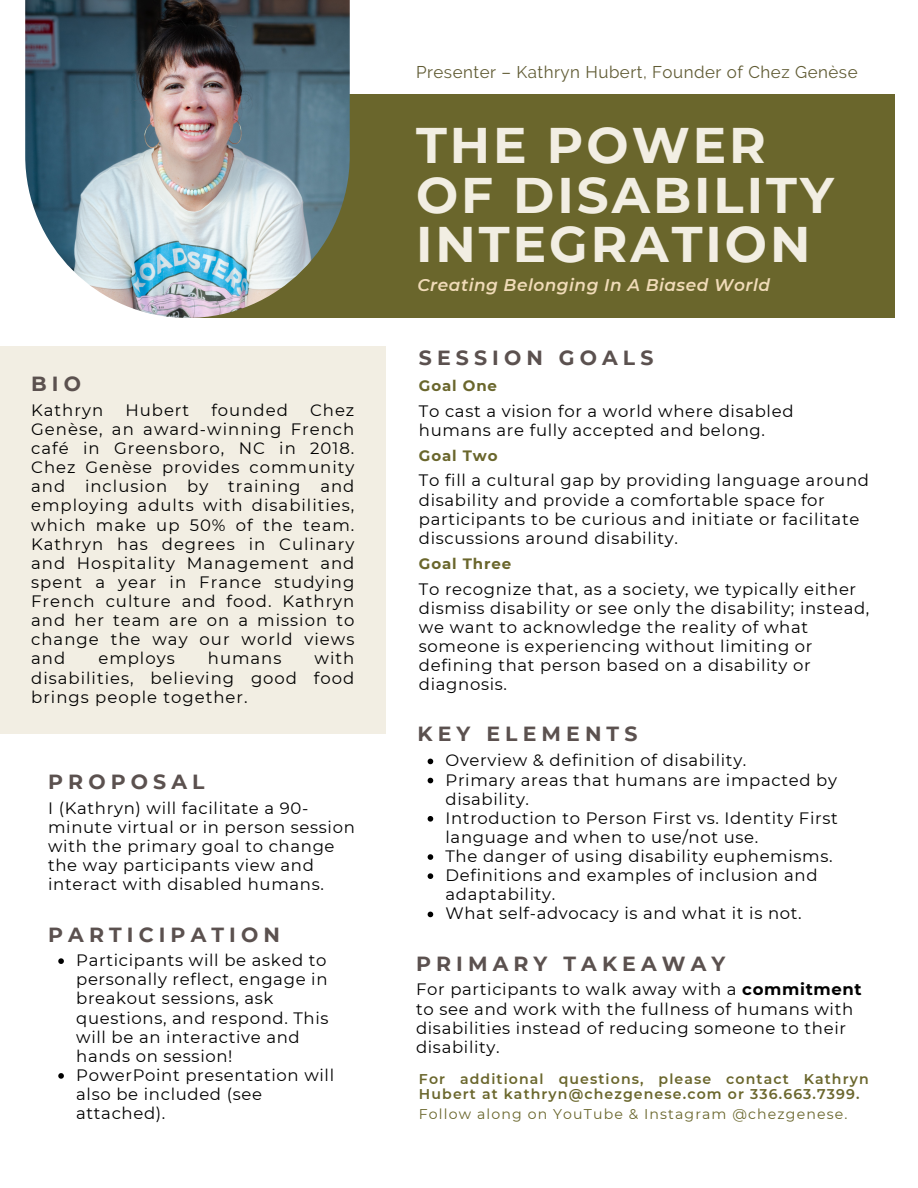
<style>
.page{position:relative;width:918px;height:1188px;background:#fff}
.page>*{position:absolute;margin:0;border:0;box-sizing:border-box;transform-origin:0 0}
.t1{font:700 49.95px/49.5px "Montserrat";letter-spacing:.06em;color:#f2eee3}
.t2{font:700 20.4px "Montserrat";letter-spacing:.25em;color:#5b514f}
.t3{font:16.95px "Raleway";letter-spacing:.03em;color:#615c35}
.t4{font:italic 600 16.95px "Montserrat";letter-spacing:.03em;color:#f0dbb8}
.t5{font:16.5px/19.2px "Montserrat";letter-spacing:.04em;color:#000}
.t6{font:16.5px "Montserrat";letter-spacing:.06em;color:#000}
.t7{font:700 15px "Montserrat";letter-spacing:.06em;color:#6a662c}
.t8{font:600 14.1px/15.8px "Montserrat";letter-spacing:.08em;color:#6a662c}
.t9{font:14.1px "Montserrat";letter-spacing:.08em;color:#6a662c}
.s1{font-weight:700}
</style>
<div class="page">
<div style="left:190px;top:95px;width:705px;height:223px;background:#6a662c"></div>
<img style="left:25px;top:0;width:325px;height:318px">
<div style="left:0;top:346px;width:386px;height:387px;background:#f2eee3"></div>
<svg style="left:58px;top:958px;width:6px;height:6px"></svg>
<svg style="left:58px;top:1073px;width:6px;height:6px"></svg>
<svg style="left:428px;top:759px;width:5px;height:5px"></svg>
<svg style="left:428px;top:778px;width:5px;height:5px"></svg>
<svg style="left:428px;top:816px;width:5px;height:6px"></svg>
<svg style="left:428px;top:854px;width:5px;height:6px"></svg>
<svg style="left:428px;top:873px;width:5px;height:6px"></svg>
<svg style="left:428px;top:912px;width:5px;height:5px"></svg>
<p class="t2" style="left:31px;top:371px;width:51px">BIO</p>
<p class="t6" style="left:31px;top:400px;width:73px">Kathryn</p>
<p class="t5" style="left:125px;top:400px;width:65px">Hubert</p>
<p class="t6" style="left:211px;top:400px;width:78px">founded</p>
<p class="t5" style="left:31px;top:400px;width:325px;text-align:justify;text-indent:279px">Chez Genèse, an award-winning French café in Greensboro, NC in 2018.<br>Chez Genèse provides community and inclusion by training and employing adults with disabilities, which make up 50% of the team.<br>Kathryn has degrees in Culinary and Hospitality Management and spent a year in France studying French culture and food. Kathryn and her team are on a mission to change the way our world views and</p>
<p class="t5" style="left:31px;top:649px;width:325px;text-align:justify;text-indent:283px">with disabilities, believing good food brings people together.</p>
<p class="t6" style="left:98px;top:648px;width:78px">employs</p>
<p class="t5" style="left:208px;top:649px;width:75px">humans</p>
<p class="t2" style="left:48px;top:769px;width:158px">PROPOSAL</p>
<p class="t5" style="left:48px;top:798px;width:308px">I (Kathryn) will facilitate a 90- minute virtual or in person session with the primary goal to change the way participants view and interact with disabled humans.</p>
<p class="t2" style="left:48px;top:922px;width:233px">PARTICIPATION</p>
<p class="t5" style="left:76px;top:951px;width:254px">Participants will be asked to personally reflect, engage in breakout sessions, ask questions, and respond. This will be an interactive and hands on session!</p>
<p class="t5" style="left:76px;top:1065px;width:259px">PowerPoint presentation will also be included (see attached).</p>
<p class="t3" style="left:416px;top:62px;width:443px">Presenter – Kathryn Hubert, Founder of Chez Genèse</p>
<p class="t1" style="left:416px;top:121px;width:351px">THE POWER</p>
<p class="t1" style="left:416px;top:170px;width:419px">OF DISABILITY<br>INTEGRATION</p>
<p class="t4" style="left:417px;top:275px;width:354px">Creating Belonging In A Biased World</p>
<p class="t2" style="left:419px;top:345px;width:236px">SESSION GOALS</p>
<p class="t7" style="left:419px;top:377px;width:80px">Goal One</p>
<p class="t5" style="left:419px;top:401px;width:376px">To cast a vision for a world where disabled humans are fully accepted and belong.</p>
<p class="t7" style="left:419px;top:447px;width:80px">Goal Two</p>
<p class="t5" style="left:419px;top:471px;width:452px">To fill a cultural gap by providing language around disability and provide a comfortable space for participants to be curious and initiate or facilitate discussions around disability.</p>
<p class="t7" style="left:419px;top:555px;width:94px">Goal Three</p>
<p class="t5" style="left:419px;top:579px;width:452px">To recognize that, as a society, we typically either dismiss disability or see only the disability; instead, we want to acknowledge the reality of what someone is experiencing without limiting or defining that person based on a disability or diagnosis.</p>
<p class="t2" style="left:417px;top:722px;width:221px">KEY ELEMENTS</p>
<p class="t5" style="left:446px;top:751px;width:302px">Overview &amp; definition of disability.</p>
<p class="t5" style="left:446px;top:770px;width:393px">Primary areas that humans are impacted by disability.</p>
<p class="t5" style="left:446px;top:808px;width:394px">Introduction to Person First vs. Identity First language and when to use/not use.</p>
<p class="t5" style="left:446px;top:847px;width:389px">The danger of using disability euphemisms.</p>
<p class="t5" style="left:446px;top:866px;width:373px">Definitions and examples of inclusion and adaptability.</p>
<p class="t5" style="left:446px;top:904px;width:358px">What self-advocacy is and what it is not.</p>
<p class="t2" style="left:416px;top:951px;width:311px">PRIMARY TAKEAWAY</p>
<p class="t5" style="left:416px;top:980px;width:447px">For participants to walk away with a <span class="s1">commitment </span>to see and work with the fullness of humans with disabilities instead of reducing someone to their disability.</p>
<p class="t8" style="left:419px;top:1071px;width:451px">For additional questions, please contact Kathryn<br>Hubert at kathryn@chezgenese.com or 336.663.7399.</p>
<p class="t9" style="left:419px;top:1106px;width:430px">Follow along on YouTube &amp; Instagram @chezgenese.</p>
</div>
